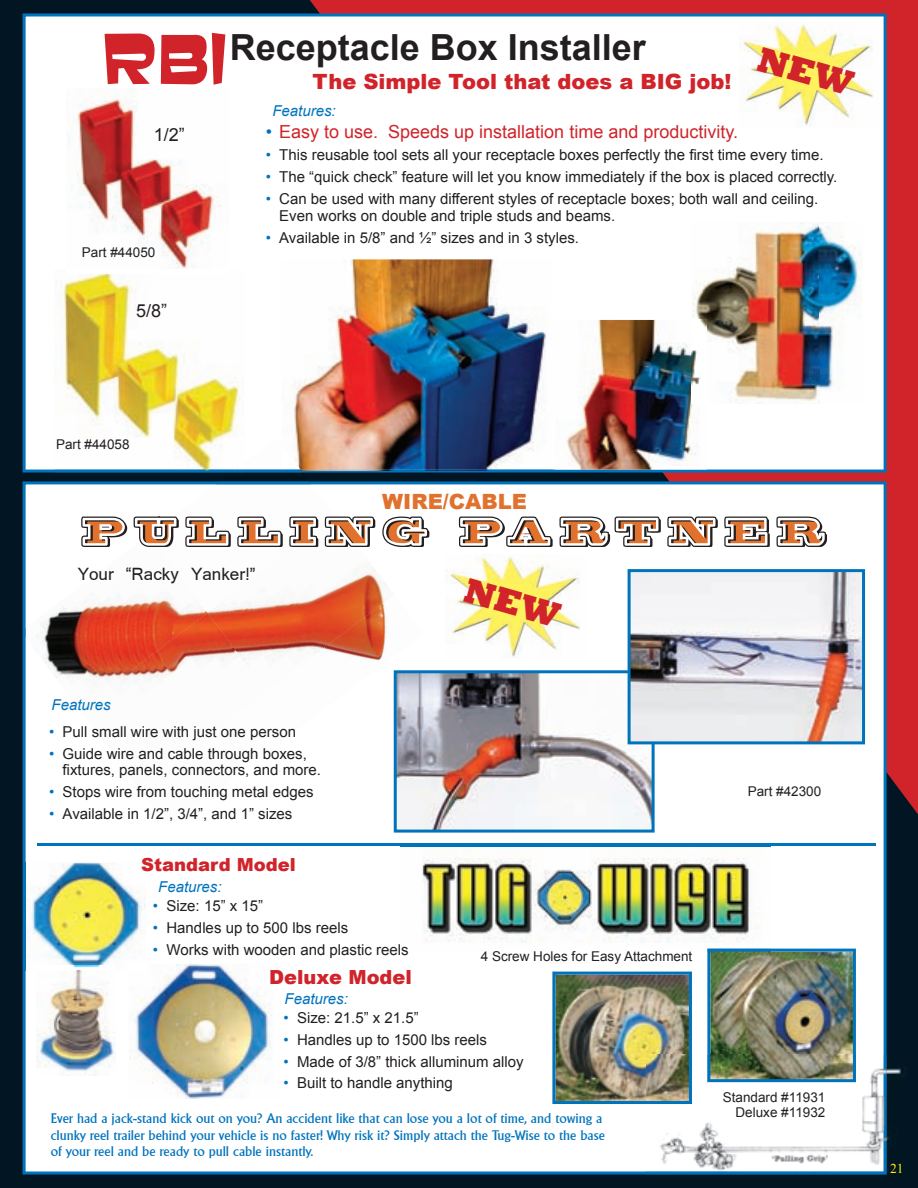
<style>
.page{position:relative;width:918px;height:1188px;background:#fff}
.page>*{position:absolute;margin:0;border:0;box-sizing:border-box;transform-origin:0 0}
.t1{font:63px "Baveuse";color:#d1232a}
.t2{font:700 36px "Arial";color:#231f20}
.t3{font:27px "Kartika";color:#231f20}
.t4{font:900 21px "Arial";color:#d1232a}
.t5{font:900 21px "Arial";color:#e1722e}
.t6{font:900 19.35px "Arial";color:#d1232a}
.t7{font:18px "Arial";color:#d1232a}
.t8{font:900 18px "Arial";color:#d1232a}
.t9{font:18px "Arial";color:#231f20}
.t10{font:15px/16.5px "Arial";color:#231f20}
.t11{font:italic 15px "Arial";color:#0073bd}
.t12{font:13.5px/16.2px "Alberta";color:#0073bd}
.t13{font:13.5px/15.8px "Arial";color:#231f20;text-align:right}
.t14{font:13.5px "Times New Roman";color:#fff101}
.s1{color:#0072bc}
</style>
<div class="page">
<div style="left:2px;top:0;width:916px;height:1188px;background:#011622"></div>
<hr style="left:0;top:0;width:2px;height:1188px;background:#011622">
<svg style="left:309px;top:0;width:609px;height:814px;background:#bd2129"></svg>
<div style="left:23px;top:13px;width:864px;height:460px;background:#fff"></div>
<div style="left:23px;top:481px;width:864px;height:693px;background:#fff"></div>
<img style="left:129px;top:964px;width:151px;height:135px">
<img style="left:23px;top:863px;width:123px;height:108px">
<img style="left:129px;top:964px;width:17px;height:7px">
<img style="left:707px;top:949px;width:149px;height:106px">
<img style="left:552px;top:972px;width:140px;height:132px">
<img style="left:692px;top:222px;width:171px;height:182px">
<img style="left:66px;top:89px;width:162px;height:180px">
<img style="left:54px;top:269px;width:190px;height:201px">
<img style="left:54px;top:470px;width:177px;height:3px">
<img style="left:555px;top:320px;width:152px;height:150px">
<img style="left:692px;top:320px;width:15px;height:84px">
<img style="left:282px;top:259px;width:270px;height:211px">
<img style="left:303px;top:470px;width:249px;height:1px">
<hr style="left:37px;top:843px;width:839px;height:3px;background:#0073bd">
<img style="left:398px;top:674px;width:253px;height:155px">
<div style="left:394px;top:670px;width:261px;height:163px;border:3px solid #0073bd"></div>
<img style="left:632px;top:573px;width:229px;height:167px">
<div style="left:628px;top:569px;width:237px;height:175px;border:3px solid #0073bd"></div>
<img style="left:22px;top:599px;width:1px;height:35px">
<img style="left:244px;top:438px;width:38px;height:32px">
<img style="left:244px;top:470px;width:59px;height:3px">
<img style="left:26px;top:534px;width:122px;height:176px">
<div style="left:148px;top:484px;width:188px;height:111px;background:#fdfdfd"></div>
<img style="left:79px;top:613px;width:59px;height:175px">
<img style="left:207px;top:549px;width:188px;height:46px">
<img style="left:138px;top:595px;width:286px;height:232px">
<img style="left:23px;top:599px;width:58px;height:39px">
<img style="left:191px;top:481px;width:60px;height:33px">
<img style="left:251px;top:481px;width:61px;height:33px">
<svg style="left:231px;top:463px;width:13px;height:10px"></svg>
<img style="left:282px;top:445px;width:18px;height:25px">
<svg style="left:282px;top:470px;width:19px;height:1px"></svg>
<img style="left:739px;top:23px;width:140px;height:105px">
<img style="left:446px;top:555px;width:140px;height:104px">
<img style="left:646px;top:1068px;width:260px;height:107px">
<svg style="left:890px;top:1164px;width:12px;height:9px"></svg>
<img style="left:646px;top:1055px;width:241px;height:119px">
<img style="left:707px;top:1055px;width:149px;height:27px">
<img style="left:646px;top:1055px;width:46px;height:49px">
<svg style="left:81px;top:514px;width:350px;height:35px;background:#cbb7ab"></svg>
<svg style="left:456px;top:504px;width:372px;height:45px;background:#d5c4ba"></svg>
<img style="left:37px;top:966px;width:78px;height:109px">
<img style="left:400px;top:846px;width:370px;height:106px">
<img style="left:710px;top:952px;width:60px;height:1px">
<img style="left:707px;top:949px;width:63px;height:3px">
<svg style="left:400px;top:944px;width:8px;height:8px"></svg>
<img style="left:481px;top:952px;width:211px;height:1px">
<svg style="left:757px;top:46px;width:99px;height:50px;background:#f8ef80"></svg>
<svg style="left:463px;top:578px;width:99px;height:50px;background:#f8ef80"></svg>
<h1 class="t1" style="left:103px;top:23px;width:126px">RBI</h1>
<h2 class="t2" style="left:230px;top:28px;width:418px">Receptacle Box Installer</h2>
<h3 class="t4" style="left:313px;top:66px;width:420px">The Simple Tool that does a BIG job!</h3>
<p class="t9" style="left:154px;top:125px;width:33px">1/2”</p>
<p class="t13" style="left:82px;top:244px;width:75px">Part #44050</p>
<p class="t9" style="left:136px;top:301px;width:33px">5/8”</p>
<p class="t11" style="left:272px;top:102px;width:65px">Features:</p>
<p class="t7" style="left:266px;top:122px;width:474px"><span class="s1">•</span> Easy to use. Speeds up installation time and productivity.</p>
<p class="t10" style="left:266px;top:147px;width:559px"><span class="s1">•</span> This reusable tool sets all your receptacle boxes perfectly the first time every time.</p>
<p class="t10" style="left:266px;top:169px;width:573px"><span class="s1">•</span> The “quick check” feature will let you know immediately if the box is placed correctly.</p>
<p class="t10" style="left:279px;top:191px;width:541px;text-indent:-14px"><span class="s1">•</span> Can be used with many different styles of receptacle boxes; both wall and ceiling.<br>Even works on double and triple studs and beams.</p>
<p class="t10" style="left:266px;top:229px;width:315px"><span class="s1">•</span> Available in 5/8” and ½” sizes and in 3 styles.</p>
<p class="t13" style="left:56px;top:437px;width:75px">Part #44058</p>
<h3 class="t3" style="left:78px;top:561px;width:179px">Your “Racky Yanker!”</h3>
<p class="t11" style="left:52px;top:696px;width:61px">Features</p>
<h3 class="t5" style="left:382px;top:485px;width:146px">WIRE/CABLE</h3>
<p class="t10" style="left:49px;top:723px;width:248px"><span class="s1">•</span> Pull small wire with just one person</p>
<p class="t10" style="left:63px;top:745px;width:260px;text-indent:-14px"><span class="s1">•</span> Guide wire and cable through boxes, fixtures, panels, connectors, and more.</p>
<p class="t10" style="left:49px;top:784px;width:266px"><span class="s1">•</span> Stops wire from touching metal edges</p>
<p class="t10" style="left:49px;top:806px;width:245px"><span class="s1">•</span> Available in 1/2”, 3/4”, and 1” sizes</p>
<p class="t8" style="left:141px;top:851px;width:156px">Standard Model</p>
<p class="t10" style="left:153px;top:898px;width:112px"><span class="s1">•</span> Size: 15” x 15”</p>
<p class="t10" style="left:153px;top:920px;width:197px"><span class="s1">•</span> Handles up to 500 lbs reels</p>
<p class="t10" style="left:153px;top:942px;width:257px"><span class="s1">•</span> Works with wooden and plastic reels</p>
<p class="t11" style="left:158px;top:879px;width:65px">Features:</p>
<p class="t6" style="left:269px;top:963px;width:144px">Deluxe Model</p>
<p class="t11" style="left:285px;top:991px;width:65px">Features:</p>
<p class="t13" style="left:481px;top:949px;width:183px">4 Screw o es or asy Att h</p>
<p class="t13" style="left:533px;top:949px;width:22px">H l</p>
<p class="t13" style="left:572px;top:949px;width:30px">f E</p>
<p class="t13" style="left:641px;top:949px;width:53px">ac ment</p>
<p class="t10" style="left:284px;top:1009px;width:137px"><span class="s1">•</span> Size: 21.5” x 21.5”</p>
<p class="t10" style="left:284px;top:1031px;width:205px"><span class="s1">•</span> Handles up to 1500 lbs reels</p>
<p class="t10" style="left:284px;top:1053px;width:242px"><span class="s1">•</span> Made of 3/8” thick alluminum alloy</p>
<p class="t10" style="left:284px;top:1075px;width:171px"><span class="s1">•</span> Built to handle anything</p>
<p class="t12" style="left:51px;top:1111px;width:556px">Ever had a jack-stand kick out on you? An accident like that can lose you a lot of time, and towing a clunky reel trailer behind your vehicle is no faster! Why risk it? Simply attach the Tug-Wise to the base of your reel and be ready to pull cable instantly.</p>
<p class="t13" style="left:748px;top:784px;width:75px">Part #42300</p>
<p class="t13" style="left:723px;top:1089px;width:104px">Standard #11931<br>Deluxe #11932</p>
<p class="t14" style="left:890px;top:1161px;width:15px">21</p>
</div>
